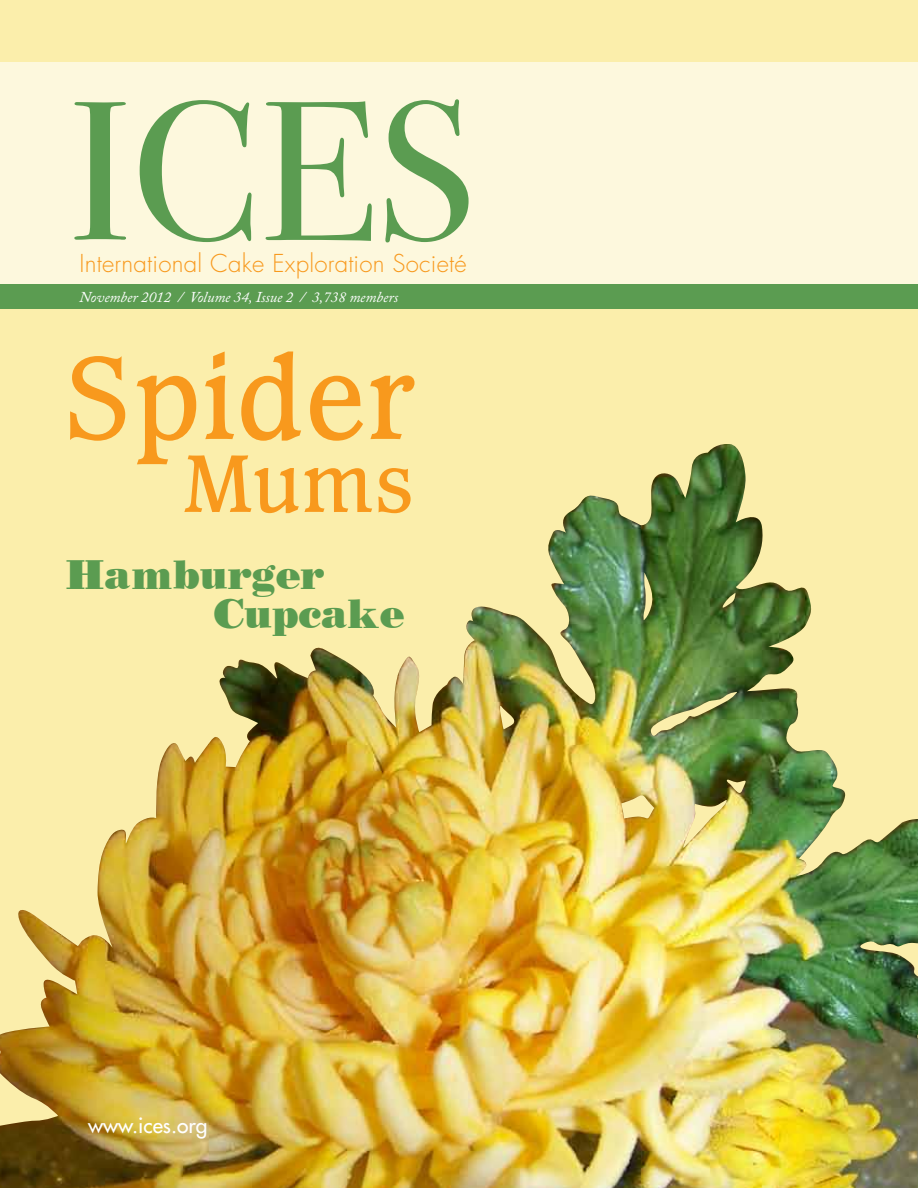
<style>
.page{position:relative;width:918px;height:1188px;background:#fbeeab}
.page>*{position:absolute;margin:0;border:0;box-sizing:border-box;transform-origin:0 0}
.t1{font:198px "Bodoni Svty Two ITCTT Book";color:#5b9c51}
.t2{font:500 122.4px "Waverly";color:#f8991d}
.t3{font:500 84.9px "Waverly";color:#f8991d}
.t4{font:45px/38.8px "BODIDL Ybold";letter-spacing:-.025em;color:#5b9c51}
.t5{font:300 24px "Futura";letter-spacing:.01em;color:#f8991d}
.t6{font:21px "Futura";color:#fff}
.t7{font:italic 15px "Adobe Caslon Pro";color:#fff}
</style>
<div class="page">
<img style="left:0;top:452px;width:918px;height:736px">
<div style="left:0;top:62px;width:918px;height:229px;background:#fdf8dd"></div>
<div style="left:0;top:285px;width:918px;height:24px;background:#5b9c51"></div>
<p class="t1" style="left:69px;top:10px;width:407px">ICES</p>
<p class="t5" style="left:80px;top:249px;width:389px">International Cake Exploration Societé</p>
<p class="t7" style="left:80px;top:288px;width:320px">November 2012 / Volume 34, Issue 2 / 3,738 members</p>
<p class="t2" style="left:65px;top:315px;width:352px">Spider</p>
<p class="t3" style="left:184px;top:426px;width:232px">Mums</p>
<p class="t4" style="left:214px;top:555px;width:193px;text-indent:-149px">Hamburger<br>Cupcake</p>
<p class="t6" style="left:88px;top:1113px;width:121px">www.ices.org</p>
</div>
